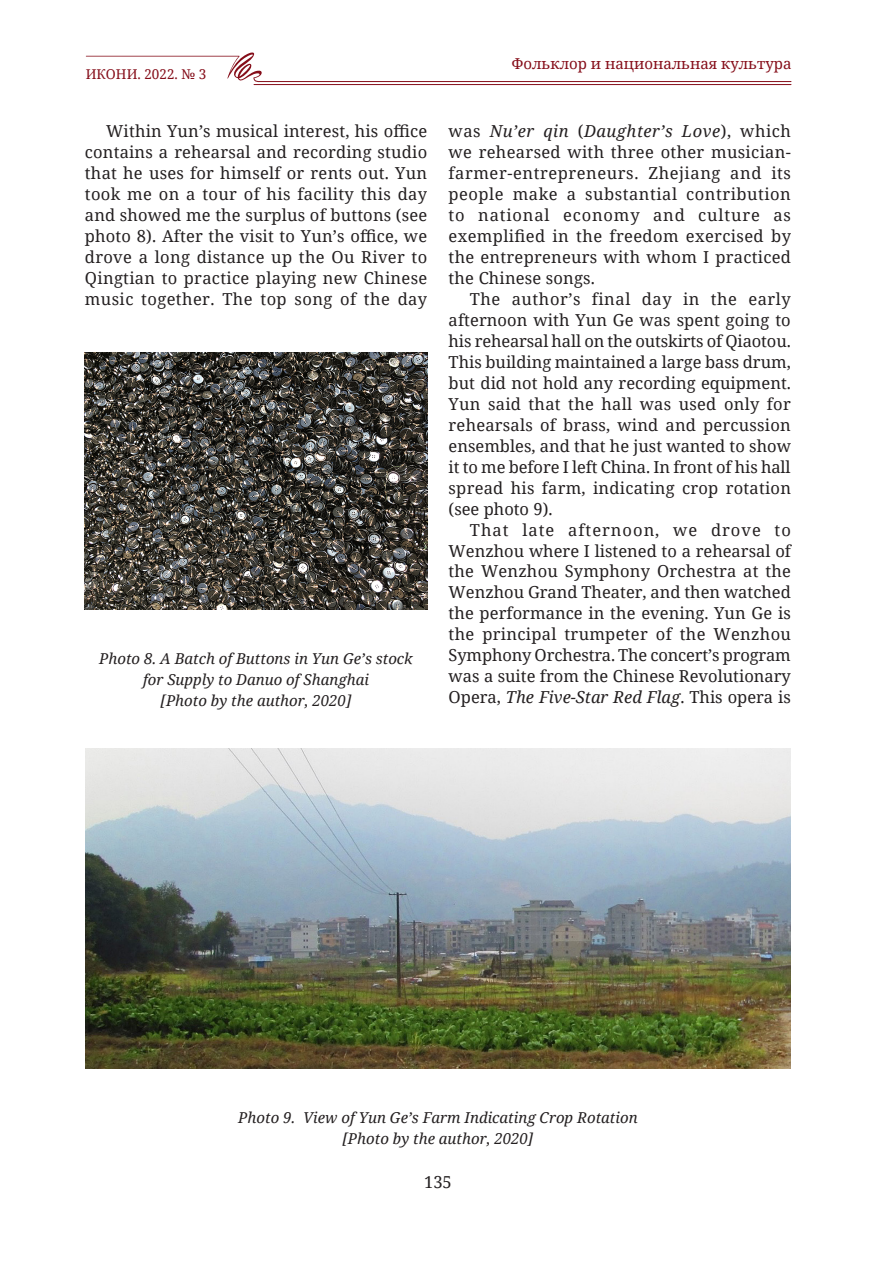
<style>
.page{position:relative;width:893px;height:1263px;background:#fff}
.page>*{position:absolute;margin:0;border:0;box-sizing:border-box;transform-origin:0 0}
.Текст{font:16.5px/21px "Noto Serif";letter-spacing:.015em;color:#231f20;text-align:justify}
.Фото{font:italic 15px "Noto Serif";color:#231f20}
.t1{font:15px "Noto Serif";color:#850d19}
.t2{font:13.5px "Noto Serif";color:#850d19}
.s1{font-style:italic}
</style>
<div class="page">
<svg style="left:86px;top:52px;width:706px;height:30px"></svg>
<hr style="left:254px;top:84px;width:537px;height:1px;background:#850d19">
<img style="left:85px;top:353px;width:342px;height:257px">
<img style="left:85px;top:748px;width:706px;height:320px">
<p class="t2" style="left:86px;top:64px;width:122px">ИКОНИ. 2022. № 3</p>
<p class="t1" style="left:512px;top:53px;width:281px">Фольклор и национальная культура</p>
<p class="Текст" style="left:85px;top:120px;width:344px;text-indent:21px">Within Yun’s musical interest, his office contains a rehearsal and recording studio that he uses for himself or rents out. Yun took me on a tour of his facility this day and showed me the surplus of buttons (see photo 8). After the visit to Yun’s office, we drove a long distance up the Ou River to Qingtian to practice playing new Chinese music together. The top song of the day</p>
<p class="Текст" style="left:449px;top:120px;width:344px">was <span class="s1">Nu’er qin</span> (<span class="s1">Daughter’s Love</span>), which we rehearsed with three other musician&shy;farmer-entrepreneurs. Zhejiang and its people make a substantial contribution to national economy and culture as exemplified in the freedom exercised by the entrepreneurs with whom I practiced the Chinese songs.</p>
<p class="Текст" style="left:449px;top:288px;width:344px;text-indent:21px">The author’s final day in the early afternoon with Yun Ge was spent going to his rehearsal hall on the outskirts of Qiaotou.<br>This building maintained a large bass drum, but did not hold any recording equipment.<br>Yun said that the hall was used only for rehearsals of brass, wind and percussion ensembles, and that he just wanted to show it to me before I left China. In front of his hall spread his farm, indicating crop rotation (see photo 9).</p>
<p class="Текст" style="left:449px;top:518px;width:344px;text-indent:21px">That late afternoon, we drove to Wenzhou where I listened to a rehearsal of the Wenzhou Symphony Orchestra at the Wenzhou Grand Theater, and then watched the performance in the evening. Yun Ge is the principal trumpeter of the Wenzhou Symphony Orchestra. The concert’s program was a suite from the Chinese Revolutionary Opera, <span class="s1">The Five-Star Red Flag</span>. This opera is</p>
<p class="Фото" style="left:99px;top:648px;width:315px">Photo 8. A Batch of Buttons in Yun Ge’s stock</p>
<p class="Фото" style="left:143px;top:669px;width:227px">for Supply to Danuo of Shanghai</p>
<p class="Фото" style="left:161px;top:690px;width:192px">[Photo by the author, 2020]</p>
<p class="Фото" style="left:238px;top:1107px;width:401px">Photo 9. View of Yun Ge’s Farm Indicating Crop Rotation</p>
<p class="Фото" style="left:343px;top:1128px;width:192px">[Photo by the author, 2020]</p>
<p class="Текст" style="left:424px;top:1171px;width:29px">135</p>
</div>
